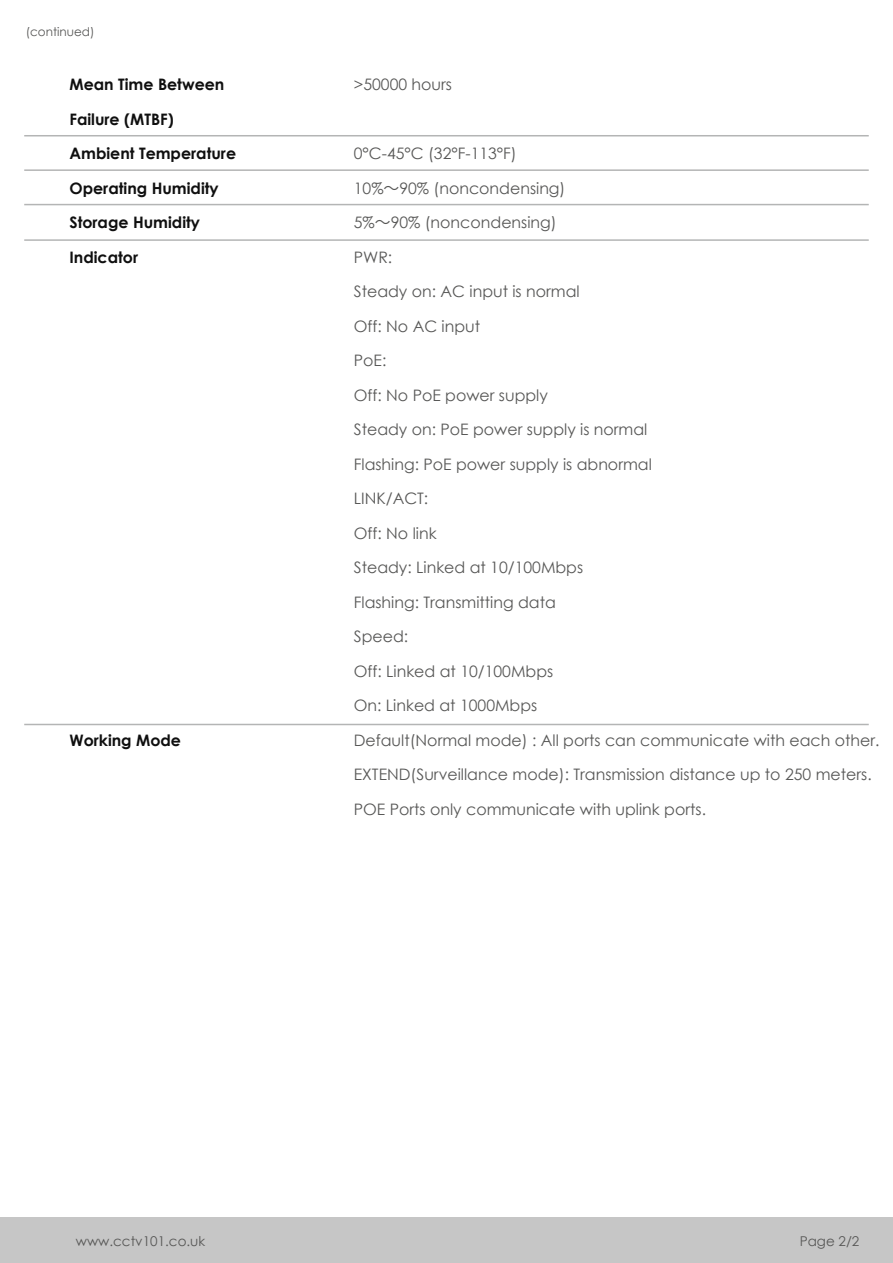
<style>
.page{position:relative;width:893px;height:1263px;background:#fff}
.page>*{position:absolute;margin:0;border:0;box-sizing:border-box;transform-origin:0 0}
.t1{font:15.75px/34.5px "Century Gothic";color:#575756}
.t2{font:700 15.75px/34.5px "Century Gothic";color:#0f0f0f}
.t3{font:13.5px "Century Gothic";color:#575756}
.t4{font:12px "Century Gothic";color:#575756}
.s1{font-family:"Koz Go Pr 6 N"}
</style>
<div class="page">
<div style="left:0;top:1217px;width:893px;height:46px;background:#c6c6c6"></div>
<hr style="left:24px;top:135px;width:845px;height:1px;background:#b4b5b5">
<hr style="left:24px;top:169px;width:845px;height:2px;background:#b4b5b5">
<hr style="left:24px;top:204px;width:845px;height:1px;background:#b4b5b5">
<hr style="left:24px;top:239px;width:845px;height:2px;background:#b4b5b5">
<hr style="left:24px;top:724px;width:845px;height:1px;background:#b4b5b5">
<p class="t4" style="left:26px;top:24px;width:70px">(continued)</p>
<p class="t2" style="left:69px;top:69px;width:168px">Mean Time Between<br>Failure (MTBF)<br>Ambient Temperature<br>Operating Humidity<br>Storage Humidity<br>Indicator</p>
<p class="t2" style="left:69px;top:724px;width:113px">Working Mode</p>
<p class="t1" style="left:354px;top:67px;width:100px">&gt;50000 hours</p>
<p class="t1" style="left:354px;top:136px;width:527px">0°C-45°C (32°F-113°F)<br>10%<span class="s1">～</span>90% (noncondensing)<br>5%<span class="s1">～</span>90% (noncondensing)<br>PWR:<br>Steady on: AC input is normal<br>Off: No AC input<br>PoE:<br>Off: No PoE power supply<br>Steady on: PoE power supply is normal<br>Flashing: PoE power supply is abnormal<br>LINK/ACT:<br>Off: No link<br>Steady: Linked at 10/100Mbps<br>Flashing: Transmitting data<br>Speed:<br>Off: Linked at 10/100Mbps<br>On: Linked at 1000Mbps<br>Default(Normal mode) : All ports can communicate with each other.<br>EXTEND(Surveillance mode): Transmission distance up to 250 meters.<br>POE Ports only communicate with uplink ports.</p>
<p class="t3" style="left:76px;top:1232px;width:131px">www.cctv101.co.uk</p>
<p class="t3" style="left:800px;top:1232px;width:61px">Page 2/2</p>
</div>
